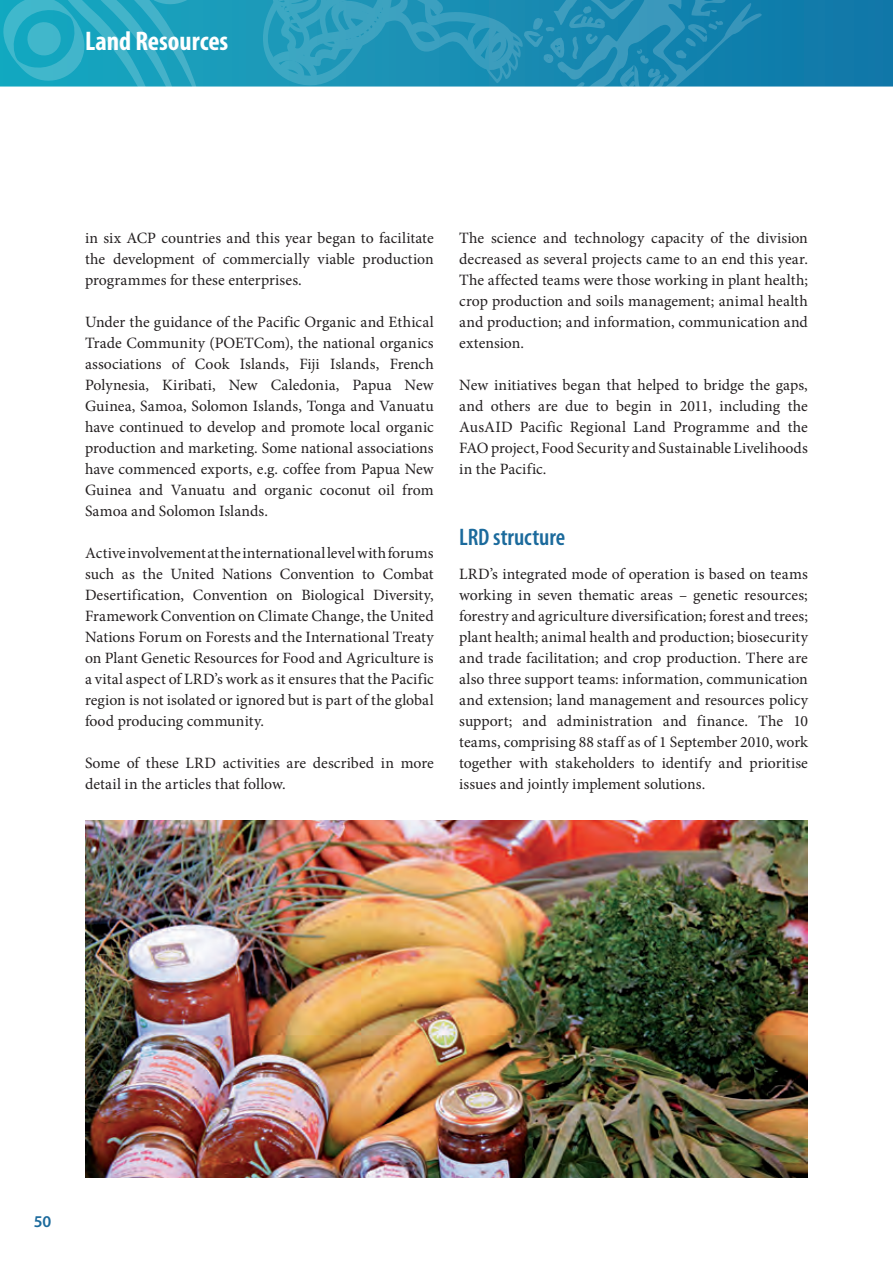
<style>
.page{position:relative;width:893px;height:1263px;background:#fff}
.page>*{position:absolute;margin:0;border:0;box-sizing:border-box;transform-origin:0 0}
.heading_blanc_gauche{font:700 condensed 27px "Myriad Pro";color:#fff}
.Titre_1{font:600 condensed 24px "Myriad Pro";color:#1b6a9c}
.t1{font:600 16.5px "Myriad Pro";color:#1b6a9c}
.texte_minion_10_5-14{font:15.75px/21px "Minion Pro";color:#231f20;text-align:justify}
</style>
<div class="page">
<svg style="left:0;top:0;width:893px;height:87px;background:#1383ae"></svg>
<svg style="left:3px;top:0;width:203px;height:87px;background:#26a9c2"></svg>
<svg style="left:244px;top:0;width:518px;height:87px;background:#2592b7"></svg>
<img style="left:85px;top:821px;width:723px;height:357px">
<p class="heading_blanc_gauche" style="left:85px;top:24px;width:145px">Land Resources</p>
<p class="texte_minion_10_5-14" style="left:85px;top:228px;width:350px">in six ACP countries and this year began to facilitate the development of commercially viable production programmes for these enterprises.</p>
<p class="texte_minion_10_5-14" style="left:85px;top:312px;width:350px">Under the guidance of the Pacific Organic and Ethical Trade Community (POETCom), the national organics associations of Cook Islands, Fiji Islands, French Polynesia, Kiribati, New Caledonia, Papua New Guinea, Samoa, Solomon Islands, Tonga and Vanuatu have continued to develop and promote local organic production and marketing. Some national associations have commenced exports, e.g. coffee from Papua New Guinea and Vanuatu and organic coconut oil from Samoa and Solomon Islands.</p>
<p class="texte_minion_10_5-14" style="left:85px;top:542px;width:350px">Active involvement at the international level with forums such as the United Nations Convention to Combat Desertification, Convention on Biological Diversity, Framework Convention on Climate Change, the United Nations Forum on Forests and the International Treaty on Plant Genetic Resources for Food and Agriculture is a vital aspect of LRD’s work as it ensures that the Pacific region is not isolated or ignored but is part of the global food producing community.</p>
<p class="texte_minion_10_5-14" style="left:85px;top:752px;width:350px">Some of these LRD activities are described in more detail in the articles that follow.</p>
<p class="texte_minion_10_5-14" style="left:459px;top:227px;width:350px">The science and technology capacity of the division decreased as several projects came to an end this year.<br>The affected teams were those working in plant health; crop production and soils management; animal health and production; and information, communication and extension.</p>
<p class="texte_minion_10_5-14" style="left:459px;top:374px;width:350px">New initiatives began that helped to bridge the gaps, and others are due to begin in 2011, including the AusAID Pacific Regional Land Programme and the FAO project, Food Security and Sustainable Livelihoods in the Pacific.</p>
<p class="Titre_1" style="left:459px;top:522px;width:108px">LRD structure</p>
<p class="texte_minion_10_5-14" style="left:459px;top:564px;width:350px">LRD’s integrated mode of operation is based on teams working in seven thematic areas – genetic resources; forestry and agriculture diversification; forest and trees; plant health; animal health and production; biosecurity and trade facilitation; and crop production. There are also three support teams: information, communication and extension; land management and resources policy support; and administration and finance. The 10 teams, comprising 88 staff as of 1 September 2010, work together with stakeholders to identify and prioritise issues and jointly implement solutions.</p>
<p class="t1" style="left:34px;top:1210px;width:19px">50</p>
</div>
